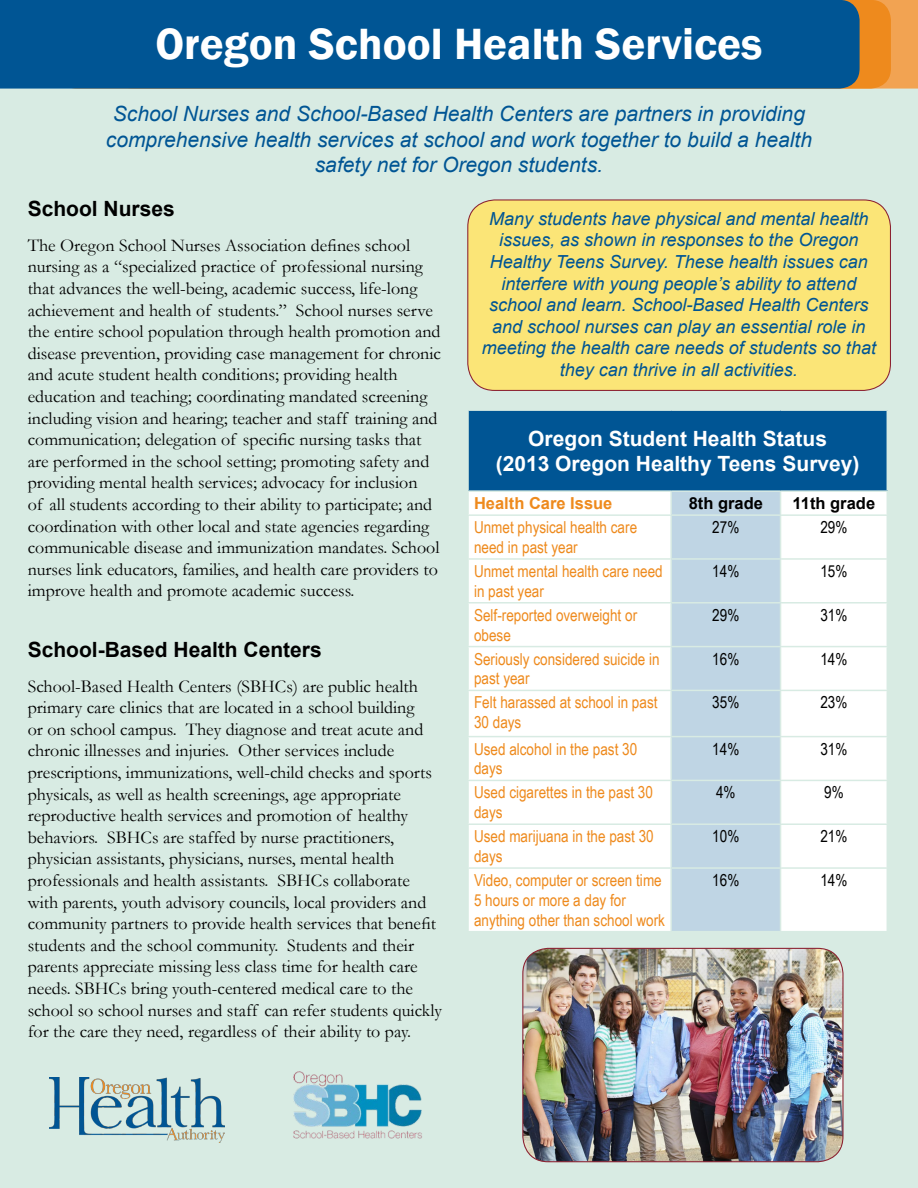
<style>
.page{position:relative;width:918px;height:1188px;background:#fff}
.page>*{position:absolute;margin:0;border:0;box-sizing:border-box;transform-origin:0 0}
.t1{font:600 45px "Franklin Gothic";color:#fff}
.t2{font:italic 21px/25.2px "Arial";color:#005594;text-align:center}
.t3{font:700 21px/25.2px "Arial";color:#fff;text-align:center}
.t4{font:700 21px "Arial";color:#000}
.t5{font:18px/21.6px "Garamond";color:#000}
.t6{font:italic 18px/21.6px "Arial";color:#005594;text-align:center}
.t7{font:16.5px/19.8px "Arial Narrow";color:#ee8a1d}
.t8{font:16.5px "Arial Narrow";color:#000}
.t9{font:700 16.5px "Arial";color:#000}
.t10{font:700 16.5px "Arial";color:#ee8a1d}
</style>
<div class="page">
<div style="left:0;top:78px;width:918px;height:1110px;background:#d8ebe3"></div>
<img style="left:523px;top:948px;width:320px;height:214px">
<div style="left:522px;top:948px;width:322px;height:214px;border:1px solid #8b2131;border-radius:25px"></div>
<div style="left:468px;top:410px;width:419px;height:81px;background:#005594"></div>
<div style="left:469px;top:492px;width:418px;height:439px;background:#fff"></div>
<div style="left:672px;top:492px;width:108px;height:439px;background:#bfd5e4"></div>
<hr style="left:670px;top:492px;width:2px;height:22px;background:#d8ebe3">
<svg style="left:780px;top:492px;width:1px;height:22px"></svg>
<hr style="left:467px;top:514px;width:204px;height:2px;background:#d8ebe3">
<hr style="left:671px;top:514px;width:110px;height:2px;background:#d8ebe3">
<hr style="left:670px;top:516px;width:2px;height:42px;background:#d8ebe3">
<hr style="left:781px;top:514px;width:107px;height:2px;background:#d8ebe3">
<hr style="left:780px;top:516px;width:1px;height:42px;background:#d8ebe3">
<hr style="left:467px;top:558px;width:204px;height:2px;background:#d8ebe3">
<hr style="left:671px;top:558px;width:110px;height:2px;background:#d8ebe3">
<hr style="left:670px;top:560px;width:2px;height:42px;background:#d8ebe3">
<hr style="left:781px;top:558px;width:107px;height:2px;background:#d8ebe3">
<hr style="left:780px;top:560px;width:1px;height:42px;background:#d8ebe3">
<hr style="left:467px;top:602px;width:204px;height:2px;background:#d8ebe3">
<hr style="left:671px;top:602px;width:110px;height:2px;background:#d8ebe3">
<hr style="left:670px;top:604px;width:2px;height:42px;background:#d8ebe3">
<hr style="left:781px;top:602px;width:107px;height:2px;background:#d8ebe3">
<hr style="left:780px;top:604px;width:1px;height:42px;background:#d8ebe3">
<hr style="left:467px;top:646px;width:204px;height:1px;background:#d8ebe3">
<hr style="left:671px;top:646px;width:110px;height:1px;background:#d8ebe3">
<hr style="left:670px;top:647px;width:2px;height:43px;background:#d8ebe3">
<hr style="left:781px;top:646px;width:107px;height:1px;background:#d8ebe3">
<hr style="left:780px;top:647px;width:1px;height:43px;background:#d8ebe3">
<hr style="left:467px;top:690px;width:204px;height:1px;background:#d8ebe3">
<hr style="left:671px;top:690px;width:110px;height:1px;background:#d8ebe3">
<hr style="left:670px;top:691px;width:2px;height:45px;background:#d8ebe3">
<hr style="left:781px;top:690px;width:107px;height:1px;background:#d8ebe3">
<hr style="left:780px;top:691px;width:1px;height:45px;background:#d8ebe3">
<hr style="left:467px;top:736px;width:204px;height:1px;background:#d8ebe3">
<hr style="left:671px;top:736px;width:110px;height:1px;background:#d8ebe3">
<hr style="left:670px;top:737px;width:2px;height:43px;background:#d8ebe3">
<hr style="left:781px;top:736px;width:107px;height:1px;background:#d8ebe3">
<hr style="left:780px;top:737px;width:1px;height:43px;background:#d8ebe3">
<hr style="left:467px;top:780px;width:204px;height:1px;background:#d8ebe3">
<hr style="left:671px;top:780px;width:110px;height:1px;background:#d8ebe3">
<hr style="left:670px;top:781px;width:2px;height:42px;background:#d8ebe3">
<hr style="left:781px;top:780px;width:107px;height:1px;background:#d8ebe3">
<hr style="left:780px;top:781px;width:1px;height:42px;background:#d8ebe3">
<hr style="left:467px;top:823px;width:204px;height:2px;background:#d8ebe3">
<hr style="left:671px;top:823px;width:110px;height:2px;background:#d8ebe3">
<hr style="left:670px;top:825px;width:2px;height:42px;background:#d8ebe3">
<hr style="left:781px;top:823px;width:107px;height:2px;background:#d8ebe3">
<hr style="left:780px;top:825px;width:1px;height:42px;background:#d8ebe3">
<hr style="left:467px;top:867px;width:204px;height:2px;background:#d8ebe3">
<hr style="left:671px;top:867px;width:110px;height:2px;background:#d8ebe3">
<hr style="left:670px;top:869px;width:2px;height:62px;background:#d8ebe3">
<hr style="left:781px;top:867px;width:107px;height:2px;background:#d8ebe3">
<hr style="left:780px;top:869px;width:1px;height:62px;background:#d8ebe3">
<hr style="left:467px;top:409px;width:204px;height:2px;background:#d8ebe3">
<hr style="left:467px;top:411px;width:2px;height:79px;background:#d8ebe3">
<hr style="left:671px;top:409px;width:110px;height:2px;background:#d8ebe3">
<hr style="left:781px;top:409px;width:107px;height:2px;background:#d8ebe3">
<hr style="left:467px;top:490px;width:204px;height:2px;background:#d8ebe3">
<hr style="left:671px;top:490px;width:110px;height:2px;background:#d8ebe3">
<hr style="left:781px;top:490px;width:107px;height:2px;background:#d8ebe3">
<img style="left:294px;top:1071px;width:128px;height:68px">
<div style="left:875px;top:0;width:43px;height:89px;background:#f2a352"></div>
<div style="left:57px;top:0;width:834px;height:89px;background:#ee8a1d;border-radius:20px"></div>
<div style="left:0;top:0;width:860px;height:89px;background:#005594"></div>
<div style="left:468px;top:200px;width:422px;height:190px;background:#fbe577;border-radius:27px"></div>
<div style="left:467px;top:199px;width:424px;height:192px;border:1px solid #8b2131;border-radius:27px"></div>
<img style="left:50px;top:1077px;width:175px;height:66px">
<h1 class="t1" style="left:155px;top:16px;width:609px">Oregon School Health Services</h1>
<p class="t2" style="left:106px;top:102px;width:708px">School Nurses and School-Based Health Centers are partners in providing comprehensive health services at school and work together to build a health safety net for Oregon students.</p>
<p class="t4" style="left:28px;top:195px;width:149px">School Nurses</p>
<p class="t5" style="left:28px;top:234px;width:415px">The Oregon School Nurses Association defines school nursing as a “specialized practice of professional nursing that advances the well-being, academic success, life-long achievement and health of students.” School nurses serve the entire school population through health promotion and disease prevention, providing case management for chronic and acute student health conditions; providing health education and teaching; coordinating mandated screening including vision and hearing; teacher and staff training and communication; delegation of specific nursing tasks that are performed in the school setting; promoting safety and providing mental health services; advocacy for inclusion<br>of all students according to their ability to participate; and coordination with other local and state agencies regarding communicable disease and immunization mandates. School nurses link educators, families, and health care providers to improve health and promote academic success.</p>
<p class="t4" style="left:28px;top:635px;width:296px">School-Based Health Centers</p>
<p class="t5" style="left:28px;top:675px;width:416px">School-Based Health Centers (SBHCs) are public health primary care clinics that are located in a school building<br>or on school campus. They diagnose and treat acute and chronic illnesses and injuries. Other services include prescriptions, immunizations, well-child checks and sports physicals, as well as health screenings, age appropriate reproductive health services and promotion of healthy behaviors. SBHCs are staffed by nurse practitioners, physician assistants, physicians, nurses, mental health professionals and health assistants. SBHCs collaborate with parents, youth advisory councils, local providers and community partners to provide health services that benefit students and the school community. Students and their parents appreciate missing less class time for health care needs. SBHCs bring youth-centered medical care to the school so school nurses and staff can refer students quickly for the care they need, regardless of their ability to pay.</p>
<p class="t6" style="left:482px;top:208px;width:396px">Many students have physical and mental health issues, as shown in responses to the Oregon Healthy Teens Survey. These health issues can interfere with young people’s ability to attend school and learn. School-Based Health Centers and school nurses can play an essential role in meeting the health care needs of students so that they can thrive in all activities.</p>
<p class="t3" style="left:496px;top:426px;width:365px">Oregon Student Health Status<br>(2013 Oregon Healthy Teens Survey)</p>
<p class="t10" style="left:474px;top:492px;width:140px">Health Care Issue</p>
<p class="t9" style="left:689px;top:492px;width:76px">8th grade</p>
<p class="t9" style="left:793px;top:492px;width:84px">11th grade</p>
<p class="t7" style="left:474px;top:517px;width:165px">Unmet physical health care need in past year</p>
<p class="t8" style="left:712px;top:515px;width:29px">27%</p>
<p class="t8" style="left:820px;top:515px;width:29px">29%</p>
<p class="t7" style="left:474px;top:561px;width:190px">Unmet mental health care need in past year</p>
<p class="t8" style="left:712px;top:559px;width:29px">14%</p>
<p class="t8" style="left:820px;top:559px;width:29px">15%</p>
<p class="t7" style="left:474px;top:604px;width:165px">Self-reported overweight or obese</p>
<p class="t8" style="left:712px;top:603px;width:29px">29%</p>
<p class="t8" style="left:820px;top:603px;width:29px">31%</p>
<p class="t7" style="left:474px;top:648px;width:187px">Seriously considered suicide in past year</p>
<p class="t8" style="left:712px;top:647px;width:29px">16%</p>
<p class="t8" style="left:820px;top:647px;width:29px">14%</p>
<p class="t7" style="left:474px;top:692px;width:185px">Felt harassed at school in past<br>30 days</p>
<p class="t8" style="left:712px;top:690px;width:29px">35%</p>
<p class="t8" style="left:820px;top:690px;width:29px">23%</p>
<p class="t7" style="left:474px;top:738px;width:165px">Used alcohol in the past 30 days</p>
<p class="t8" style="left:712px;top:737px;width:29px">14%</p>
<p class="t8" style="left:820px;top:737px;width:29px">31%</p>
<p class="t7" style="left:474px;top:782px;width:181px">Used cigarettes in the past 30 days</p>
<p class="t8" style="left:716px;top:780px;width:21px">4%</p>
<p class="t8" style="left:824px;top:780px;width:21px">9%</p>
<p class="t7" style="left:474px;top:826px;width:181px">Used marijuana in the past 30 days</p>
<p class="t8" style="left:712px;top:824px;width:29px">10%</p>
<p class="t8" style="left:820px;top:824px;width:29px">21%</p>
<p class="t7" style="left:474px;top:870px;width:193px">Video, computer or screen time<br>5 hours or more a day for anything other than school work</p>
<p class="t8" style="left:712px;top:868px;width:29px">16%</p>
<p class="t8" style="left:820px;top:868px;width:29px">14%</p>
</div>
